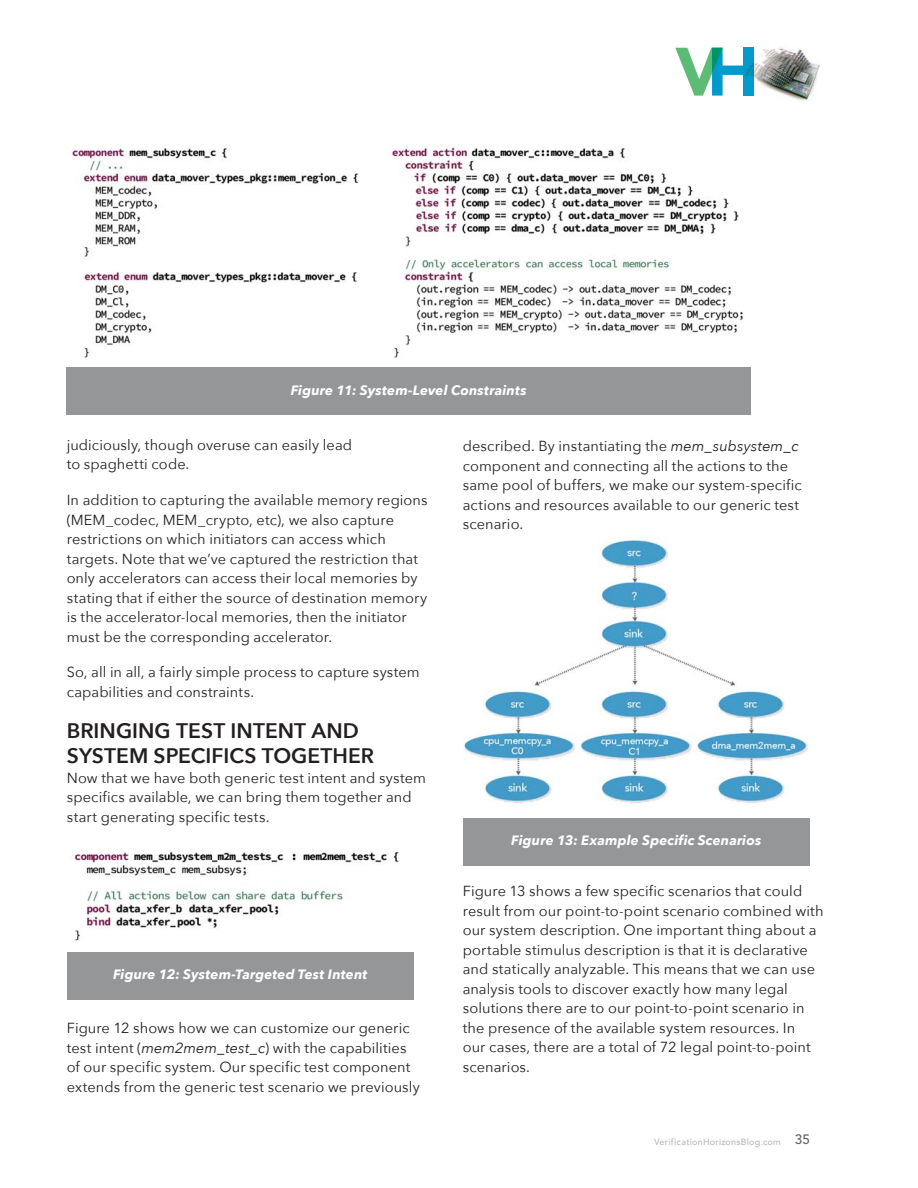
<style>
.page{position:relative;width:918px;height:1188px;background:#fff}
.page>*{position:absolute;margin:0;border:0;box-sizing:border-box;transform-origin:0 0}
.t1{font:600 21px/25.2px "Avenir Next";color:#231f20}
.t2{font:14.55px/19.5px "Avenir Next";letter-spacing:.005em;color:#231f20}
.t3{font:italic 700 13.5px "Avenir Next";letter-spacing:.01em;color:#fff}
.t4{font:500 9px "Avenir";letter-spacing:.025em;color:#b6b8ba}
.s1{font-style:italic}
.s2{font-size:13.5px;color:#636466}
</style>
<div class="page">
<svg style="left:675px;top:48px;width:68px;height:48px"></svg>
<img style="left:743px;top:47px;width:77px;height:54px">
<img style="left:743px;top:48px;width:11px;height:48px">
<div style="left:463px;top:818px;width:347px;height:48px;background:#949698"></div>
<img style="left:463px;top:540px;width:345px;height:264px">
<div style="left:67px;top:952px;width:347px;height:47px;background:#949698"></div>
<img style="left:74px;top:851px;width:325px;height:90px">
<div style="left:66px;top:368px;width:685px;height:47px;background:#949698"></div>
<img style="left:71px;top:147px;width:672px;height:211px">
<p class="t3" style="left:291px;top:381px;width:237px">Figure 11: System-Level Constraints</p>
<p class="t2" style="left:67px;top:436px;width:287px">judiciously, though overuse can easily lead to spaghetti code.</p>
<p class="t2" style="left:67px;top:491px;width:362px">In addition to capturing the available memory regions (MEM_codec, MEM_crypto, etc), we also capture restrictions on which initiators can access which targets. Note that we’ve captured the restriction that only accelerators can access their local memories by stating that if either the source of destination memory is the accelerator-local memories, then the initiator must be the corresponding accelerator.</p>
<p class="t2" style="left:67px;top:663px;width:355px">So, all in all, a fairly simple process to capture system capabilities and constraints.</p>
<h1 class="t1" style="left:67px;top:719px;width:309px">BRINGING TEST INTENT AND<br>SYSTEM SPECIFICS TOGETHER</h1>
<p class="t2" style="left:67px;top:769px;width:361px">Now that we have both generic test intent and system specifics available, we can bring them together and start generating specific tests.</p>
<p class="t3" style="left:113px;top:966px;width:256px">Figure 12: System-Targeted Test Intent</p>
<p class="t2" style="left:67px;top:1019px;width:355px">Figure 12 shows how we can customize our generic test intent (<span class="s1">mem2mem_test_c</span>) with the capabilities of our specific system. Our specific test component extends from the generic test scenario we previously</p>
<p class="t2" style="left:463px;top:437px;width:341px">described. By instantiating the <span class="s1">mem_subsystem_c </span>component and connecting all the actions to the same pool of buffers, we make our system-specific actions and resources available to our generic test scenario.</p>
<p class="t3" style="left:511px;top:832px;width:252px">Figure 13: Example Specific Scenarios</p>
<p class="t2" style="left:463px;top:882px;width:362px">Figure 13 shows a few specific scenarios that could result from our point-to-point scenario combined with our system description. One important thing about a portable stimulus description is that it is declarative and statically analyzable. This means that we can use analysis tools to discover exactly how many legal solutions there are to our point-to-point scenario in the presence of the available system resources. In<br>our cases, there are a total of 72 legal point-to-point scenarios.</p>
<p class="t4" style="left:654px;top:1138px;width:157px">VerificationHorizonsBlog.com <span class="s2">35</span></p>
</div>
